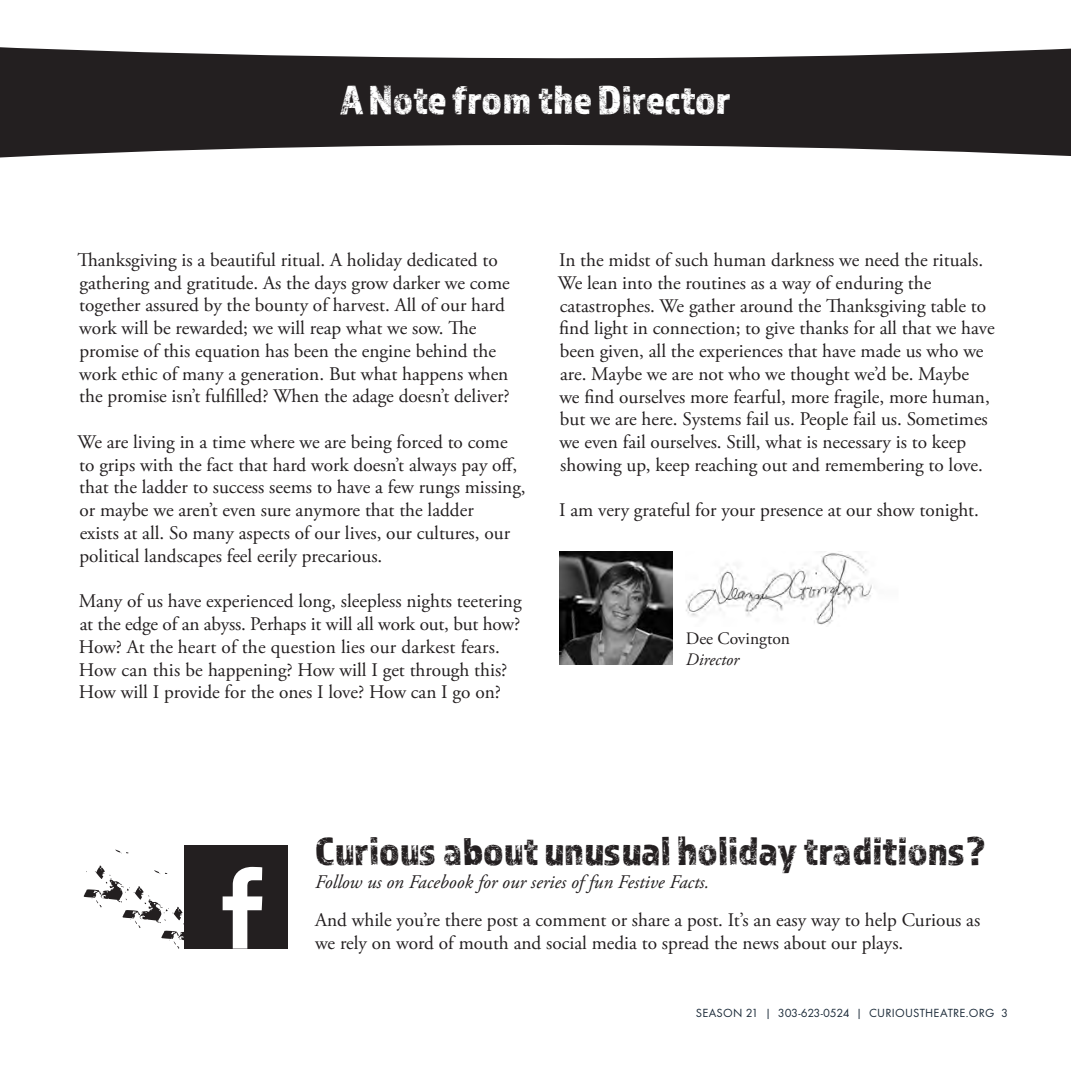
<style>
.page{position:relative;width:1071px;height:1071px;background:#fff}
.page>*{position:absolute;margin:0;border:0;box-sizing:border-box;transform-origin:0 0}
.t1{font:42px "Almaq Rough";color:#231f20}
.t2{font:42px "Almaq Rough";color:#fff}
.t3{font:19.25px/22.8px "Adobe Garamond Pro";color:#231f20}
.t4{font:italic 19.25px "Adobe Garamond Pro";color:#231f20}
.t5{font:17.5px "Adobe Garamond Pro";color:#231f20}
.t6{font:italic 17.5px "Adobe Garamond Pro";color:#231f20}
.t7{font:12.25px "Futura Book DTC";letter-spacing:.02em;color:#1c2b39}
</style>
<div class="page">
<svg style="left:0;top:47px;width:1071px;height:111px;background:#444142"></svg>
<img style="left:559px;top:552px;width:114px;height:113px">
<div style="left:184px;top:846px;width:103px;height:103px;background:#231f20"></div>
<img style="left:686px;top:551px;width:186px;height:74px">
<svg style="left:184px;top:845px;width:78px;height:104px"></svg>
<h1 class="t2" style="left:340px;top:75px;width:392px">A Note from the Director</h1>
<p class="t3" style="left:77px;top:249px;width:434px">Thanksgiving is a beautiful ritual. A holiday dedicated to gathering and gratitude. As the days grow darker we come together assured by the bounty of harvest. All of our hard work will be rewarded; we will reap what we sow. The promise of this equation has been the engine behind the work ethic of many a generation. But what happens when the promise isn’t fulfilled? When the adage doesn’t deliver?</p>
<p class="t3" style="left:77px;top:431px;width:450px">We are living in a time where we are being forced to come to grips with the fact that hard work doesn’t always pay off, that the ladder to success seems to have a few rungs missing, or maybe we aren’t even sure anymore that the ladder<br>exists at all. So many aspects of our lives, our cultures, our political landscapes feel eerily precarious.</p>
<p class="t3" style="left:79px;top:590px;width:444px">Many of us have experienced long, sleepless nights teetering at the edge of an abyss. Perhaps it will all work out, but how?<br>How? At the heart of the question lies our darkest fears.<br>How can this be happening? How will I get through this?<br>How will I provide for the ones I love? How can I go on?</p>
<p class="t3" style="left:558px;top:249px;width:438px">In the midst of such human darkness we need the rituals.<br>We lean into the routines as a way of enduring the catastrophes. We gather around the Thanksgiving table to find light in connection; to give thanks for all that we have been given, all the experiences that have made us who we are. Maybe we are not who we thought we’d be. Maybe<br>we find ourselves more fearful, more fragile, more human, but we are here. Systems fail us. People fail us. Sometimes we even fail ourselves. Still, what is necessary is to keep showing up, keep reaching out and remembering to love.</p>
<p class="t3" style="left:559px;top:500px;width:421px">I am very grateful for your presence at our show tonight.</p>
<p class="t5" style="left:686px;top:628px;width:106px">Dee Covington</p>
<p class="t6" style="left:686px;top:649px;width:55px">Director</p>
<h1 class="t1" style="left:315px;top:825px;width:673px">Curious about unusual holiday traditions?</h1>
<p class="t4" style="left:315px;top:870px;width:396px">Follow us on Facebook for our series of fun Festive Facts.</p>
<p class="t3" style="left:315px;top:909px;width:667px">And while you’re there post a comment or share a post. It’s an easy way to help Curious as we rely on word of mouth and social media to spread the news about our plays.</p>
<p class="t7" style="left:696px;top:1006px;width:314px">SEASON 21 | 303-623-0524 | CURIOUSTHEATRE.ORG 3</p>
</div>
